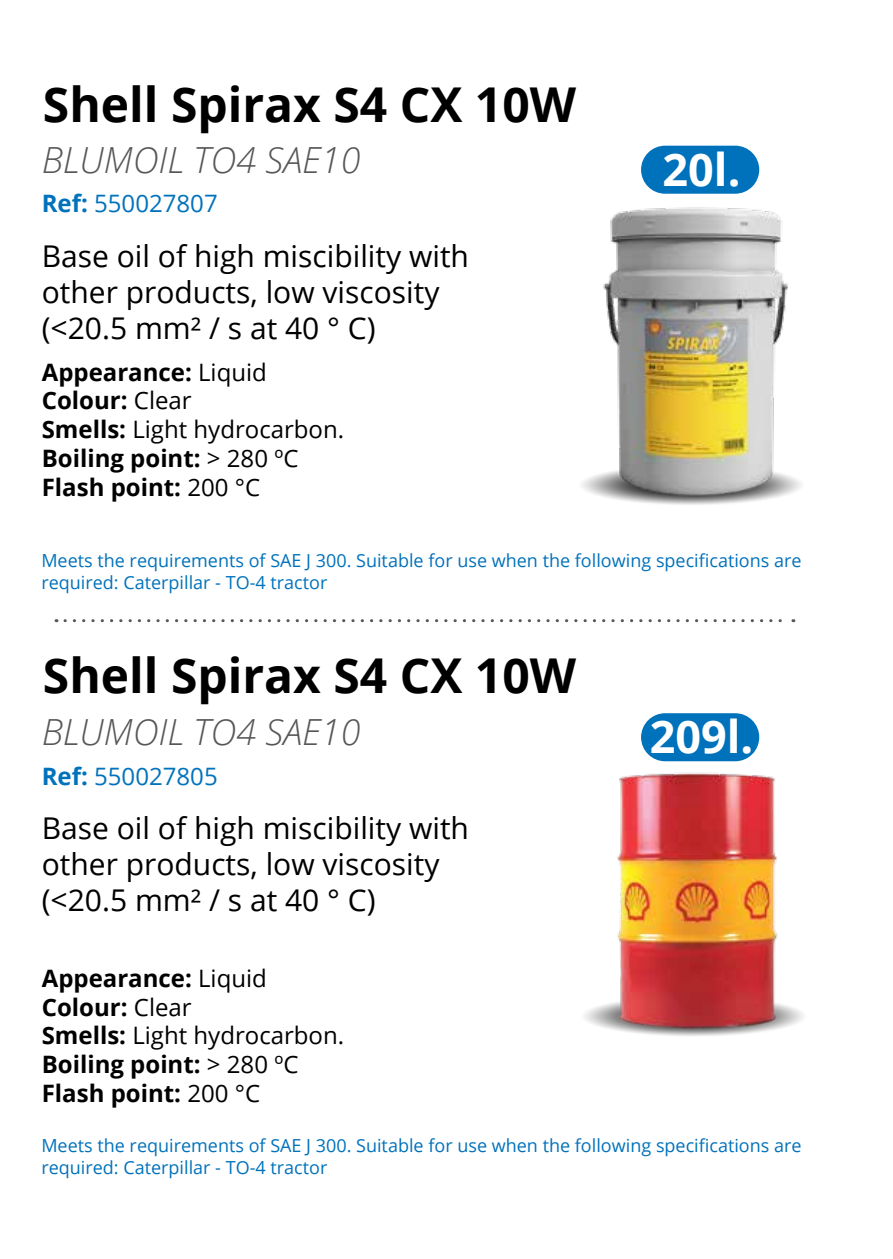
<style>
.page{position:relative;width:893px;height:1259px;background:#fff}
.page>*{position:absolute;margin:0;border:0;box-sizing:border-box;transform-origin:0 0}
.t1{font:700 48px "Open Sans";color:#000}
.t2{font:700 45px "Open Sans";color:#fff}
.t3{font:italic 300 36px "Open Sans";color:#575756}
.t4{font:30px/36px "Open Sans";color:#000}
.t5{font:700 24px/28.8px "Open Sans";color:#000}
.t6{font:24px "Open Sans";color:#0072bb}
.t7{font:18px/21.6px "Open Sans";color:#0072bb}
.s1{font-weight:700}
.s2{font-weight:400}
</style>
<div class="page">
<img style="left:582px;top:190px;width:219px;height:315px">
<img style="left:584px;top:742px;width:219px;height:294px">
<svg style="left:65px;top:619px;width:729px;height:3px"></svg>
<div style="left:641px;top:146px;width:118px;height:48px;background:#0072bb;border-radius:24px"></div>
<div style="left:641px;top:713px;width:118px;height:48px;background:#0072bb;border-radius:24px"></div>
<h1 class="t1" style="left:43px;top:70px;width:535px">Shell Spirax S4 CX 10W</h1>
<h3 class="t3" style="left:42px;top:135px;width:320px">BLUMOIL TO4 SAE10</h3>
<h3 class="t6" style="left:42px;top:187px;width:177px"><span class="s1">Ref:</span> 550027807</h3>
<h3 class="t4" style="left:42px;top:237px;width:429px">Base oil of high miscibility with other products, low viscosity (&lt;20.5 mm² / s at 40 ° C)</h3>
<h3 class="t5" style="left:42px;top:357px;width:304px">Appearance: <span class="s2">Liquid<br></span>Colour: <span class="s2">Clear<br></span>Smells: <span class="s2">Light hydrocarbon.<br></span>Boiling point: <span class="s2">&gt; 280 ºC<br></span>Flash point: <span class="s2">200 °C</span></h3>
<h2 class="t2" style="left:663px;top:138px;width:79px">20l.</h2>
<p class="t7" style="left:41px;top:549px;width:762px">Meets the requirements of SAE J 300. Suitable for use when the following specifications are required: Caterpillar - TO-4 tractor</p>
<h1 class="t1" style="left:43px;top:642px;width:535px">Shell Spirax S4 CX 10W</h1>
<h3 class="t3" style="left:42px;top:707px;width:320px">BLUMOIL TO4 SAE10</h3>
<h3 class="t6" style="left:42px;top:760px;width:177px"><span class="s1">Ref:</span> 550027805</h3>
<h3 class="t4" style="left:42px;top:809px;width:429px">Base oil of high miscibility with other products, low viscosity (&lt;20.5 mm² / s at 40 ° C)</h3>
<h3 class="t5" style="left:42px;top:963px;width:304px">Appearance: <span class="s2">Liquid<br></span>Colour: <span class="s2">Clear<br></span>Smells: <span class="s2">Light hydrocarbon.<br></span>Boiling point: <span class="s2">&gt; 280 ºC<br></span>Flash point: <span class="s2">200 °C</span></h3>
<h2 class="t2" style="left:650px;top:705px;width:105px">209l.</h2>
<p class="t7" style="left:41px;top:1134px;width:762px">Meets the requirements of SAE J 300. Suitable for use when the following specifications are required: Caterpillar - TO-4 tractor</p>
</div>
